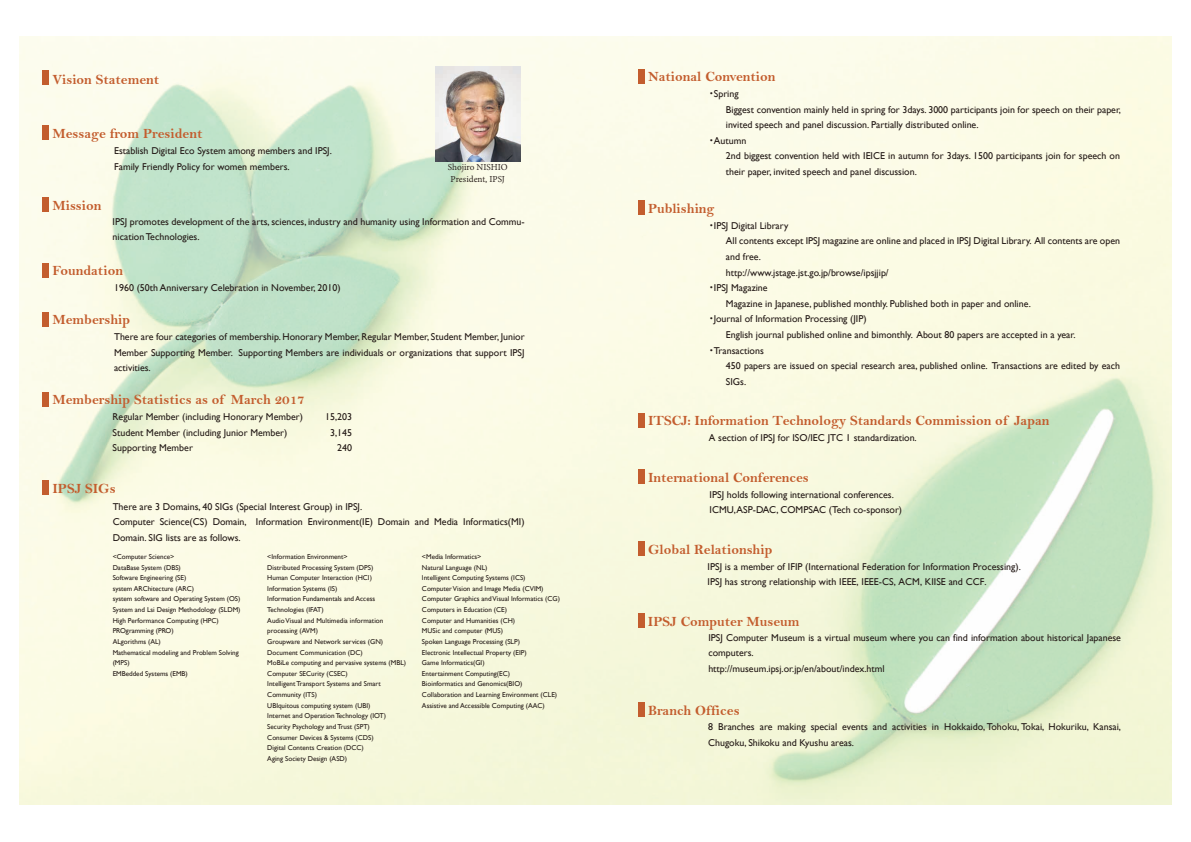
<style>
.page{position:relative;width:1191px;height:842px;background:#fff}
.page>*{position:absolute;margin:0;border:0;box-sizing:border-box;transform-origin:0 0}
.t1{font:14.2px "Bell MT Bold";color:#c35d2e}
.t2{font:9.9px/15.6px "Gill Sans";color:#231916}
.t3{font:9.9px/11.3px "Adobe Devanagari";color:#231916}
.t4{font:7.1px/10.6px "Gill Sans";color:#231916}
.s1{font-family:"Koz Go Pr 6 N"}
</style>
<div class="page">
<img style="left:20px;top:37px;width:1151px;height:767px">
<div style="left:43px;top:71px;width:6px;height:14px;background:#c35d2e"></div>
<div style="left:43px;top:197px;width:6px;height:15px;background:#c35d2e"></div>
<div style="left:43px;top:263px;width:6px;height:14px;background:#c35d2e"></div>
<div style="left:43px;top:312px;width:6px;height:15px;background:#c35d2e"></div>
<div style="left:43px;top:392px;width:6px;height:14px;background:#c35d2e"></div>
<div style="left:43px;top:481px;width:6px;height:14px;background:#c35d2e"></div>
<div style="left:43px;top:126px;width:6px;height:14px;background:#c35d2e"></div>
<div style="left:638px;top:69px;width:6px;height:14px;background:#c35d2e"></div>
<div style="left:638px;top:200px;width:6px;height:15px;background:#c35d2e"></div>
<div style="left:638px;top:413px;width:6px;height:14px;background:#c35d2e"></div>
<div style="left:638px;top:469px;width:6px;height:15px;background:#c35d2e"></div>
<div style="left:638px;top:542px;width:6px;height:14px;background:#c35d2e"></div>
<div style="left:638px;top:613px;width:6px;height:14px;background:#c35d2e"></div>
<div style="left:638px;top:703px;width:6px;height:14px;background:#c35d2e"></div>
<img style="left:435px;top:67px;width:85px;height:94px">
<h1 class="t1" style="left:52px;top:71px;width:108px">Vision Statement</h1>
<h1 class="t1" style="left:52px;top:125px;width:151px">Message from President</h1>
<h1 class="t1" style="left:52px;top:197px;width:51px">Mission</h1>
<p class="t2" style="left:114px;top:143px;width:219px">Establish Digital Eco System among members and IPSJ.<br>Family Friendly Policy for women members.</p>
<p class="t3" style="left:448px;top:163px;width:61px">Shojiro NISHIO<br>President, IPSJ</p>
<p class="t2" style="left:113px;top:214px;width:413px">IPSJ promotes development of the arts, sciences, industry and humanity using Information and Commu&shy;nication Technologies.</p>
<h1 class="t1" style="left:52px;top:262px;width:72px">Foundation</h1>
<p class="t2" style="left:114px;top:279px;width:228px">1960 (50th Anniversary Celebration in November, 2010)</p>
<h1 class="t1" style="left:52px;top:311px;width:79px">Membership</h1>
<p class="t2" style="left:114px;top:329px;width:412px;text-align:justify">There are four categories of membership. Honorary Member, Regular Member, Student Member, Junior Member Supporting Member. Supporting Members are individuals or organizations that support IPSJ activities.</p>
<h1 class="t1" style="left:52px;top:391px;width:254px">Membership Statistics as of March 2017</h1>
<p class="t2" style="left:113px;top:409px;width:192px">Regular Member (including Honorary Member)</p>
<p class="t2" style="left:325px;top:409px;width:28px">15,203</p>
<p class="t2" style="left:113px;top:425px;width:176px">Student Member (including Junior Member)</p>
<p class="t2" style="left:330px;top:425px;width:24px">3,145</p>
<p class="t2" style="left:113px;top:440px;width:82px">Supporting Member</p>
<p class="t2" style="left:337px;top:440px;width:16px">240</p>
<h1 class="t1" style="left:52px;top:480px;width:65px">IPSJ SIGs</h1>
<p class="t2" style="left:113px;top:498px;width:413px">There are 3 Domains, 40 SIGs (Special Interest Group) in IPSJ.<br>Computer Science(CS) Domain, Information Environment(IE) Domain and Media Informatics(MI)<br>Domain. SIG lists are as follows.</p>
<p class="t4" style="left:113px;top:551px;width:129px">&lt;Computer Science&gt;<br>DataBase System (DBS)<br>Software Engineering (SE)<br>system ARChitecture (ARC)<br>system software and Operating System (OS)<br>System and Lsi Design Methodology (SLDM)<br>High Performance Computing (HPC)<br>PROgramming (PRO)<br>ALgorithms (AL)<br>Mathematical modeling and Problem Solving (MPS)<br>EMBedded Systems (EMB)</p>
<p class="t4" style="left:267px;top:551px;width:140px">&lt;Information Environment&gt;<br>Distributed Processing System (DPS)<br>Human Computer Interaction (HCI)<br>Information Systems (IS)<br>Information Fundamentals and Access<br>Technologies (IFAT)<br>Audio Visual and Multimedia information processing (AVM)<br>Groupware and Network services (GN)<br>Document Communication (DC)<br>MoBiLe computing and pervasive systems (MBL)<br>Computer SECurity (CSEC)<br>Intelligent Transport Systems and Smart<br>Community (ITS)<br>UBIquitous computing system (UBI)<br>Internet and Operation Technology (IOT)<br>Security Psychology and Trust (SPT)<br>Consumer Devices &amp; Systems (CDS)<br>Digital Contents Creation (DCC)<br>Aging Society Design (ASD)</p>
<p class="t4" style="left:422px;top:551px;width:139px">&lt;Media Informatics&gt;<br>Natural Language (NL)<br>Intelligent Computing Systems (ICS)<br>Computer Vision and Image Media (CVIM)<br>Computer Graphics and Visual Informatics (CG)<br>Computers in Education (CE)<br>Computer and Humanities (CH)<br>MUSic and computer (MUS)<br>Spoken Language Processing (SLP)<br>Electronic Intellectual Property (EIP)<br>Game Informatics(GI)<br>Entertainment Computing(EC)<br>Bioinformatics and Genomics(BIO)<br>Collaboration and Learning Environment (CLE)<br>Assistive and Accessible Computing (AAC)</p>
<h1 class="t1" style="left:648px;top:68px;width:129px">National Convention</h1>
<p class="t2" style="left:706px;top:86px;width:34px"><span class="s1">・</span>Spring</p>
<p class="t2" style="left:726px;top:101px;width:397px">Biggest convention mainly held in spring for 3days. 3000 participants join for speech on their paper,</p>
<p class="t2" style="left:726px;top:117px;width:254px">invited speech and panel discussion. Partially distributed online.</p>
<p class="t2" style="left:706px;top:132px;width:41px"><span class="s1">・</span>Autumn</p>
<p class="t2" style="left:726px;top:148px;width:396px">2nd biggest convention held with IEICE in autumn for 3days. 1500 participants join for speech on</p>
<p class="t2" style="left:726px;top:164px;width:192px">their paper, invited speech and panel discussion.</p>
<h1 class="t1" style="left:648px;top:200px;width:68px">Publishing</h1>
<p class="t2" style="left:706px;top:218px;width:83px"><span class="s1">・</span>IPSJ Digital Library</p>
<p class="t2" style="left:726px;top:233px;width:396px">All contents except IPSJ magazine are online and placed in IPSJ Digital Library. All contents are open</p>
<p class="t2" style="left:726px;top:249px;width:37px">and free.</p>
<p class="t2" style="left:726px;top:264px;width:164px">http://www.jstage.jst.go.jp/browse/ipsjjip/</p>
<p class="t2" style="left:706px;top:280px;width:63px"><span class="s1">・</span>IPSJ Magazine</p>
<p class="t2" style="left:726px;top:295px;width:306px">Magazine in Japanese, published monthly. Published both in paper and online.</p>
<p class="t2" style="left:706px;top:311px;width:162px"><span class="s1">・</span>Journal of Information Processing (JIP)</p>
<p class="t2" style="left:726px;top:327px;width:351px">English journal published online and bimonthly. About 80 papers are accepted in a year.</p>
<p class="t2" style="left:706px;top:342px;width:59px"><span class="s1">・</span>Transactions</p>
<p class="t2" style="left:726px;top:358px;width:396px">450 papers are issued on special research area, published online. Transactions are edited by each</p>
<p class="t2" style="left:726px;top:373px;width:22px">SIGs.</p>
<h1 class="t1" style="left:648px;top:412px;width:403px">ITSCJ: Information Technology Standards Commission of Japan</h1>
<p class="t2" style="left:709px;top:429px;width:209px">A section of IPSJ for ISO/IEC JTC 1 standardization.</p>
<h1 class="t1" style="left:648px;top:469px;width:162px">International Conferences</h1>
<p class="t2" style="left:709px;top:487px;width:194px">IPSJ holds following international conferences.<br>ICMU, ASP-DAC, COMPSAC (Tech co-sponsor)</p>
<h1 class="t1" style="left:648px;top:541px;width:126px">Global Relationship</h1>
<p class="t2" style="left:707px;top:559px;width:315px">IPSJ is a member of IFIP (International Federation for Information Processing).<br>IPSJ has strong relationship with IEEE, IEEE-CS, ACM, KIISE and CCF.</p>
<h1 class="t1" style="left:648px;top:613px;width:153px">IPSJ Computer Museum</h1>
<p class="t2" style="left:708px;top:630px;width:414px">IPSJ Computer Museum is a virtual museum where you can find information about historical Japanese computers.<br>http://museum.ipsj.or.jp/en/about/index.html</p>
<h1 class="t1" style="left:648px;top:702px;width:93px">Branch Offices</h1>
<p class="t2" style="left:708px;top:719px;width:414px">8 Branches are making special events and activities in Hokkaido, Tohoku, Tokai, Hokuriku, Kansai,<br>Chugoku, Shikoku and Kyushu areas.</p>
</div>
